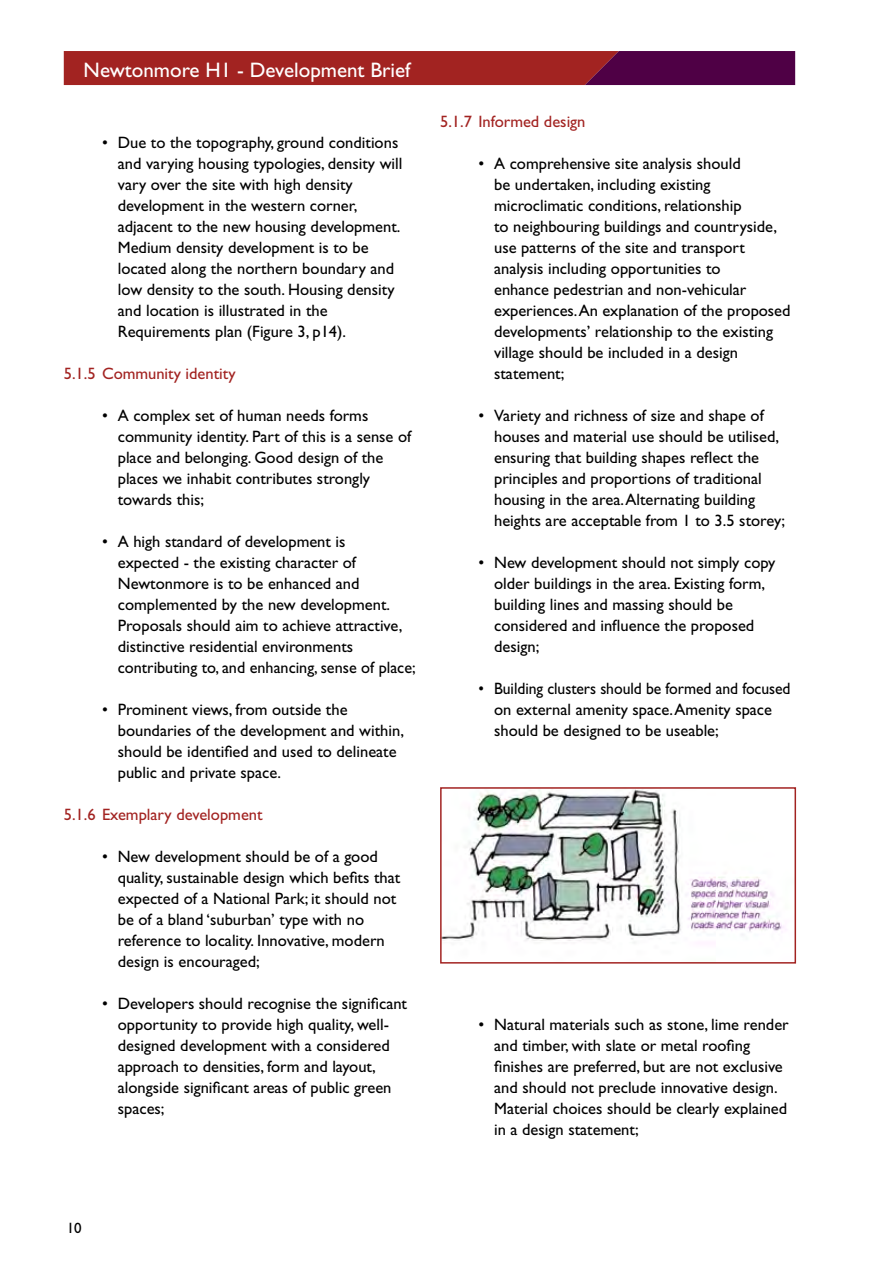
<style>
.page{position:relative;width:893px;height:1263px;background:#fff}
.page>*{position:absolute;margin:0;border:0;box-sizing:border-box;transform-origin:0 0}
.t1{font:21px "Gill Sans";color:#fff}
.t2{font:16.5px/21px "Gill Sans";color:#000}
.t3{font:16.5px/21px "Gill Sans";color:#000;scale:.95 1}
.t4{font:16.5px "Gill Sans";color:#a22321}
.t5{font:15px "Gill Sans";color:#000}
</style>
<div class="page">
<svg style="left:64px;top:51px;width:731px;height:34px;background:#8c1a2a"></svg>
<img style="left:442px;top:789px;width:344px;height:154px">
<div style="left:440px;top:787px;width:356px;height:176px;border:1px solid #a22321"></div>
<p class="t1" style="left:84px;top:58px;width:328px">Newtonmore H1 - Development Brief</p>
<p class="t2" style="left:118px;top:132px;width:286px;text-indent:-16px">• Due to the topography, ground conditions and varying housing typologies, density will vary over the site with high density development in the western corner, adjacent to the new housing development.<br>Medium density development is to be located along the northern boundary and low density to the south. Housing density and location is illustrated in the Requirements plan (Figure 3, p14).</p>
<p class="t4" style="left:64px;top:364px;width:173px">5.1.5 Community identity</p>
<p class="t2" style="left:118px;top:405px;width:295px;text-indent:-16px">• A complex set of human needs forms community identity. Part of this is a sense of place and belonging. Good design of the places we inhabit contributes strongly towards this;</p>
<p class="t2" style="left:118px;top:531px;width:299px;text-indent:-16px">• A high standard of development is<br>expected - the existing character of Newtonmore is to be enhanced and complemented by the new development.<br>Proposals should aim to achieve attractive, distinctive residential environments contributing to, and enhancing, sense of place;</p>
<p class="t2" style="left:118px;top:699px;width:288px;text-indent:-16px">• Prominent views, from outside the boundaries of the development and within, should be identified and used to delineate public and private space.</p>
<p class="t4" style="left:64px;top:805px;width:200px">5.1.6 Exemplary development</p>
<p class="t2" style="left:118px;top:846px;width:284px;text-indent:-16px">• New development should be of a good quality, sustainable design which befits that expected of a National Park; it should not be of a bland ‘suburban’ type with no reference to locality. Innovative, modern design is encouraged;</p>
<p class="t2" style="left:118px;top:993px;width:291px;text-indent:-16px">• Developers should recognise the significant opportunity to provide high quality, well&shy;designed development with a considered approach to densities, form and layout, alongside significant areas of public green spaces;</p>
<p class="t4" style="left:440px;top:112px;width:147px">5.1.7 Informed design</p>
<p class="t2" style="left:494px;top:153px;width:298px;text-indent:-16px">• A comprehensive site analysis should<br>be undertaken, including existing microclimatic conditions, relationship<br>to neighbouring buildings and countryside, use patterns of the site and transport analysis including opportunities to<br>enhance pedestrian and non-vehicular experiences. An explanation of the proposed developments’ relationship to the existing village should be included in a design statement;</p>
<p class="t2" style="left:494px;top:405px;width:292px;text-indent:-16px">• Variety and richness of size and shape of houses and material use should be utilised, ensuring that building shapes reflect the principles and proportions of traditional housing in the area. Alternating building heights are acceptable from 1 to 3.5 storey;</p>
<p class="t2" style="left:494px;top:552px;width:283px;text-indent:-16px">• New development should not simply copy older buildings in the area. Existing form, building lines and massing should be considered and influence the proposed design;</p>
<p class="t3" style="left:494px;top:678px;width:314px;text-indent:-16px">• Building clusters should be formed and focused on external amenity space. Amenity space should be designed to be useable;</p>
<p class="t2" style="left:494px;top:1014px;width:296px;text-indent:-16px">• Natural materials such as stone, lime render and timber, with slate or metal roofing finishes are preferred, but are not exclusive and should not preclude innovative design.<br>Material choices should be clearly explained in a design statement;</p>
<p class="t5" style="left:67px;top:1219px;width:16px">10</p>
</div>
